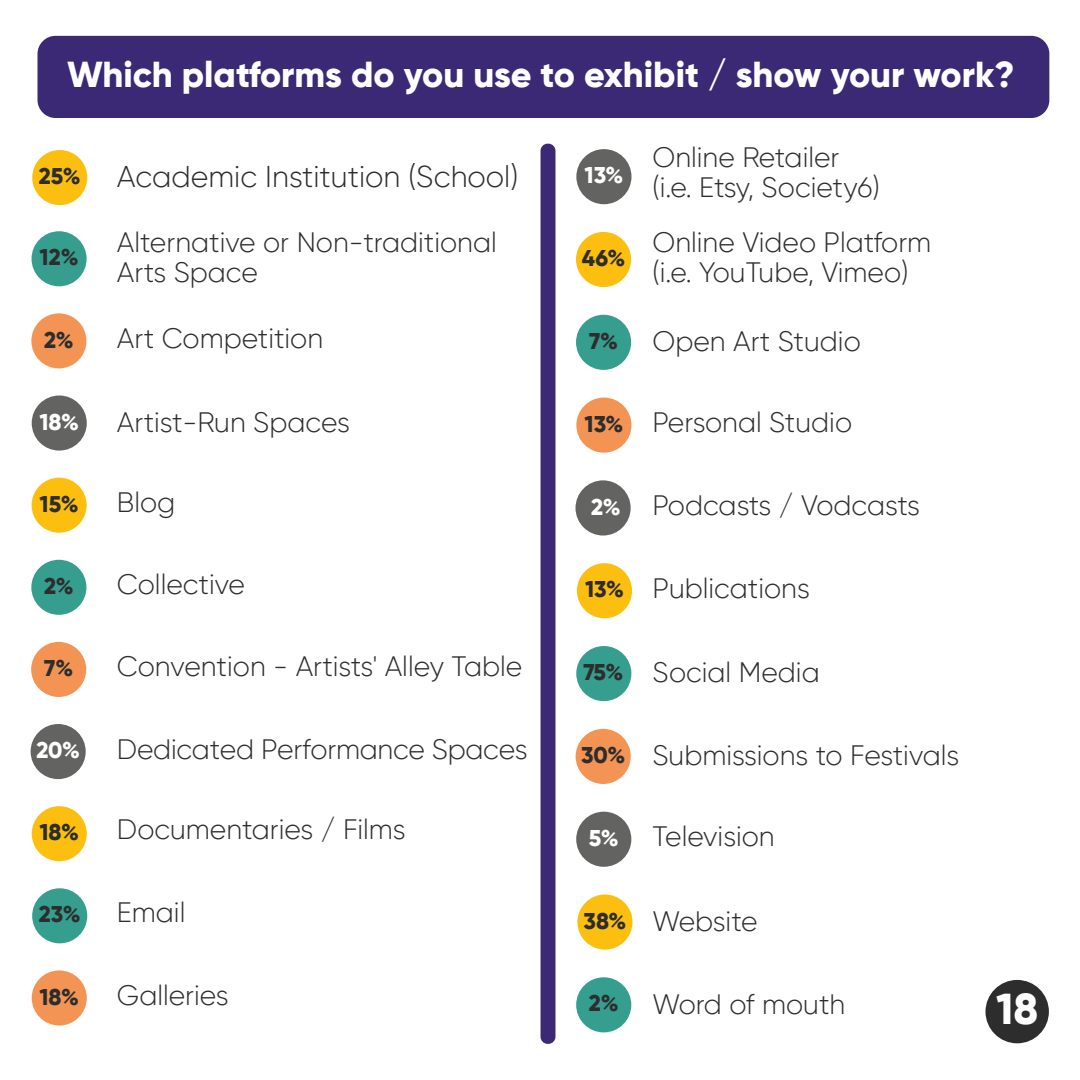
<style>
.page{position:relative;width:1080px;height:1080px;background:#fff}
.page>*{position:absolute;margin:0;border:0;box-sizing:border-box;transform-origin:0 0}
.t1{font:800 43.1px "Gilroy";color:#fff}
.t2{font:800 36px "Gilroy";color:#fff}
.t3{font:300 30px "Gilroy";color:#2d2d2d}
.t4{font:300 28px/30px "Gilroy";color:#2d2d2d}
.t5{font:800 22.7px "Gilroy";color:#2d2d2d}
.t6{font:800 22.7px "Gilroy";color:#fff}
</style>
<div class="page">
<div style="left:38px;top:36px;width:1011px;height:82px;background:#3c2975;border-radius:18px"></div>
<div style="left:541px;top:144px;width:14px;height:900px;background:#3c2975;border-radius:7px"></div>
<div style="left:32px;top:150px;width:55px;height:55px;background:#fdbf0f;border-radius:50%"></div>
<div style="left:32px;top:231px;width:55px;height:55px;background:#359e8f;border-radius:50%"></div>
<div style="left:31px;top:313px;width:55px;height:55px;background:#f39455;border-radius:50%"></div>
<div style="left:31px;top:560px;width:55px;height:55px;background:#359e8f;border-radius:50%"></div>
<div style="left:31px;top:642px;width:55px;height:55px;background:#f39455;border-radius:50%"></div>
<div style="left:32px;top:396px;width:55px;height:55px;background:#636362;border-radius:50%"></div>
<div style="left:32px;top:806px;width:55px;height:55px;background:#fdbf0f;border-radius:50%"></div>
<div style="left:32px;top:970px;width:55px;height:55px;background:#f39455;border-radius:50%"></div>
<div style="left:32px;top:888px;width:55px;height:55px;background:#359e8f;border-radius:50%"></div>
<div style="left:32px;top:478px;width:55px;height:55px;background:#fdbf0f;border-radius:50%"></div>
<div style="left:31px;top:724px;width:55px;height:55px;background:#636362;border-radius:50%"></div>
<div style="left:576px;top:149px;width:55px;height:55px;background:#636362;border-radius:50%"></div>
<div style="left:576px;top:232px;width:55px;height:55px;background:#fdbf0f;border-radius:50%"></div>
<div style="left:576px;top:315px;width:55px;height:55px;background:#359e8f;border-radius:50%"></div>
<div style="left:577px;top:563px;width:55px;height:55px;background:#fdbf0f;border-radius:50%"></div>
<div style="left:576px;top:646px;width:55px;height:55px;background:#359e8f;border-radius:50%"></div>
<div style="left:576px;top:398px;width:55px;height:55px;background:#f39455;border-radius:50%"></div>
<div style="left:576px;top:812px;width:55px;height:55px;background:#636362;border-radius:50%"></div>
<div style="left:576px;top:977px;width:55px;height:55px;background:#359e8f;border-radius:50%"></div>
<div style="left:577px;top:894px;width:56px;height:56px;background:#fdbf0f;border-radius:50%"></div>
<div style="left:576px;top:480px;width:55px;height:56px;background:#636362;border-radius:50%"></div>
<div style="left:576px;top:729px;width:55px;height:55px;background:#f39455;border-radius:50%"></div>
<div style="left:985px;top:980px;width:64px;height:63px;background:#2d2d2d;border-radius:50%"></div>
<p class="t2" style="left:67px;top:52px;width:949px">Which platforms do you use to exhibit / show your work?</p>
<p class="t5" style="left:39px;top:162px;width:43px">25%</p>
<p class="t5" style="left:40px;top:243px;width:40px">12%</p>
<p class="t3" style="left:117px;top:158px;width:403px">Academic Institution (School)</p>
<p class="t4" style="left:117px;top:227px;width:381px">Alternative or Non-traditional<br>Arts Space</p>
<p class="t6" style="left:585px;top:161px;width:40px">13%</p>
<p class="t5" style="left:582px;top:244px;width:45px">46%</p>
<p class="t4" style="left:653px;top:142px;width:229px">Online Retailer (i.e. Etsy, Society6)</p>
<p class="t4" style="left:653px;top:227px;width:280px">Online Video Platform (i.e. YouTube, Vimeo)</p>
<p class="t5" style="left:44px;top:325px;width:31px">2%</p>
<p class="t4" style="left:117px;top:323px;width:208px">Art Competition</p>
<p class="t5" style="left:589px;top:327px;width:30px">7%</p>
<p class="t4" style="left:653px;top:326px;width:210px">Open Art Studio</p>
<p class="t6" style="left:39px;top:407px;width:41px">18%</p>
<p class="t4" style="left:117px;top:407px;width:234px">Artist-Run Spaces</p>
<p class="t5" style="left:585px;top:409px;width:40px">13%</p>
<p class="t4" style="left:653px;top:407px;width:201px">Personal Studio</p>
<p class="t5" style="left:40px;top:490px;width:41px">15%</p>
<p class="t4" style="left:117px;top:487px;width:60px">Blog</p>
<p class="t6" style="left:591px;top:492px;width:31px">2%</p>
<p class="t4" style="left:653px;top:490px;width:269px">Podcasts / Vodcasts</p>
<p class="t5" style="left:44px;top:572px;width:31px">2%</p>
<p class="t4" style="left:117px;top:569px;width:130px">Collective</p>
<p class="t5" style="left:585px;top:575px;width:40px">13%</p>
<p class="t4" style="left:653px;top:573px;width:159px">Publications</p>
<p class="t5" style="left:44px;top:654px;width:30px">7%</p>
<p class="t4" style="left:117px;top:651px;width:407px">Convention - Artists' Alley Table</p>
<p class="t5" style="left:584px;top:658px;width:41px">75%</p>
<p class="t4" style="left:653px;top:657px;width:169px">Social Media</p>
<p class="t6" style="left:36px;top:736px;width:45px">20%</p>
<p class="t4" style="left:117px;top:733px;width:412px">Dedicated Performance Spaces</p>
<p class="t5" style="left:581px;top:741px;width:46px">30%</p>
<p class="t4" style="left:653px;top:740px;width:308px">Submissions to Festivals</p>
<p class="t5" style="left:39px;top:818px;width:41px">18%</p>
<p class="t4" style="left:117px;top:814px;width:290px">Documentaries / Films</p>
<p class="t6" style="left:589px;top:824px;width:31px">5%</p>
<p class="t4" style="left:653px;top:821px;width:124px">Television</p>
<p class="t5" style="left:39px;top:900px;width:43px">23%</p>
<p class="t4" style="left:117px;top:897px;width:70px">Email</p>
<p class="t5" style="left:583px;top:906px;width:44px">38%</p>
<p class="t4" style="left:653px;top:906px;width:106px">Website</p>
<p class="t5" style="left:39px;top:982px;width:41px">18%</p>
<p class="t4" style="left:117px;top:980px;width:113px">Galleries</p>
<p class="t5" style="left:589px;top:989px;width:31px">2%</p>
<p class="t4" style="left:653px;top:989px;width:194px">Word of mouth</p>
<h1 class="t1" style="left:996px;top:982px;width:44px">18</h1>
</div>
